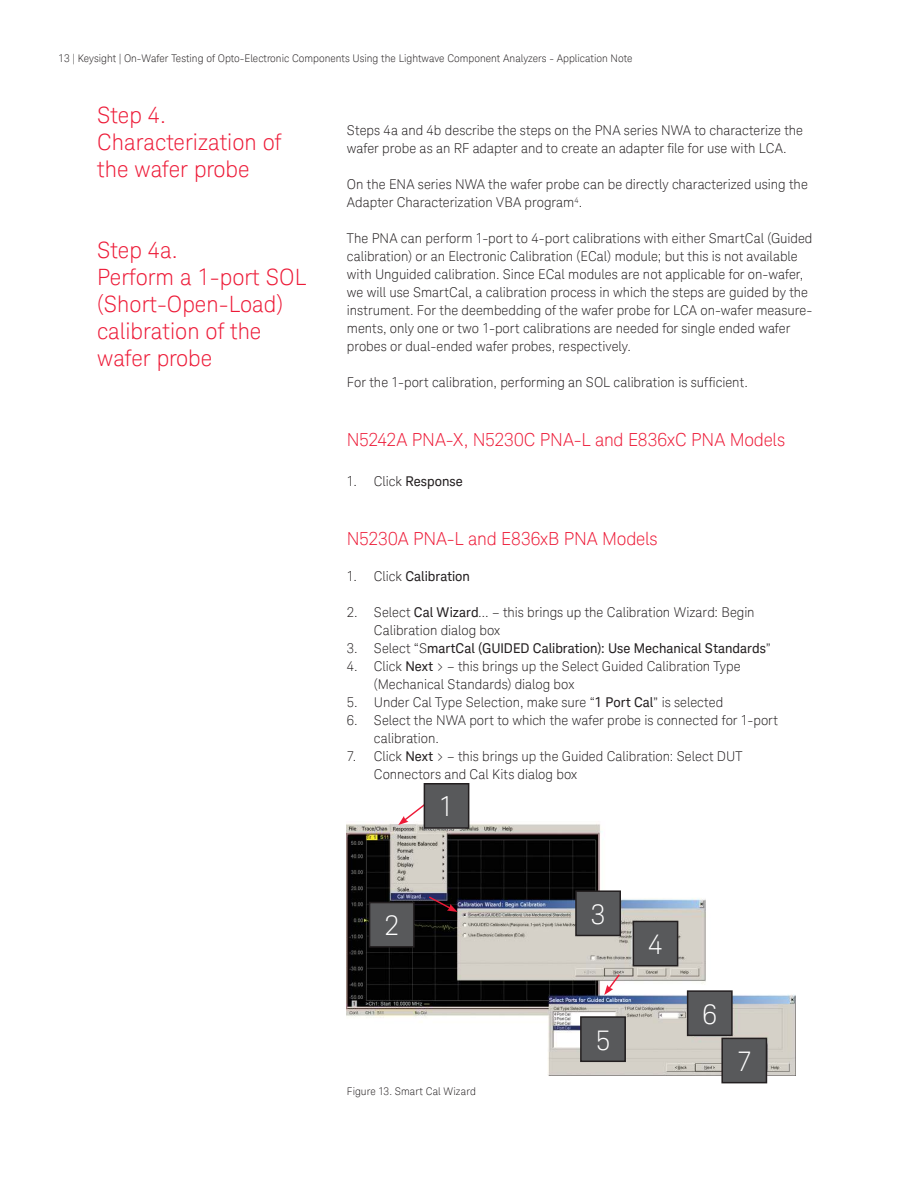
<style>
.page{position:relative;width:918px;height:1188px;background:#fff}
.page>*{position:absolute;margin:0;border:0;box-sizing:border-box;transform-origin:0 0}
.t1{font:300 27px "Keysight Sans";color:#fff}
.t2{font:300 22.5px/27px "Keysight Sans";color:#ed1a37}
.t3{font:300 18px "Keysight Sans";letter-spacing:-.01em;color:#ed1a37}
.t4{font:300 13.5px/18px "Keysight Sans";color:#231f20}
.t5{font:13.5px "Keysight Sans";color:#231f20}
.t6{font:300 10.5px "Keysight Sans";color:#231f20}
.s1{font-weight:300}
.s2{font-weight:400}
</style>
<div class="page">
<img style="left:347px;top:793px;width:448px;height:282px">
<svg style="left:398px;top:801px;width:26px;height:24px"></svg>
<svg style="left:604px;top:973px;width:17px;height:22px"></svg>
<svg style="left:427px;top:895px;width:31px;height:17px"></svg>
<div style="left:424px;top:784px;width:45px;height:44px;background:#58595b"></div>
<div style="left:424px;top:783px;width:45px;height:46px;border:2px solid #231f20"></div>
<div style="left:370px;top:903px;width:44px;height:44px;background:#58595b"></div>
<div style="left:369px;top:902px;width:46px;height:46px;border:2px solid #231f20"></div>
<div style="left:576px;top:891px;width:44px;height:44px;background:#58595b"></div>
<div style="left:575px;top:890px;width:46px;height:46px;border:2px solid #231f20"></div>
<div style="left:633px;top:921px;width:45px;height:45px;background:#58595b"></div>
<div style="left:633px;top:921px;width:45px;height:45px;border:2px solid #231f20"></div>
<div style="left:581px;top:1017px;width:44px;height:44px;background:#58595b"></div>
<div style="left:580px;top:1016px;width:46px;height:46px;border:2px solid #231f20"></div>
<div style="left:688px;top:991px;width:44px;height:44px;background:#58595b"></div>
<div style="left:687px;top:990px;width:46px;height:46px;border:2px solid #231f20"></div>
<div style="left:722px;top:1038px;width:44px;height:45px;background:#58595b"></div>
<div style="left:721px;top:1038px;width:46px;height:45px;border:2px solid #231f20"></div>
<p class="t6" style="left:59px;top:53px;width:575px">13 | Keysight | On-Wafer Testing of Opto-Electronic Components Using the Lightwave Component Analyzers - Application Note</p>
<h2 class="t2" style="left:97px;top:104px;width:186px">Step 4.<br>Characterization of the wafer probe</h2>
<h2 class="t2" style="left:97px;top:239px;width:210px">Step 4a.<br>Perform a 1-port SOL (Short-Open-Load) calibration of the wafer probe</h2>
<p class="t4" style="left:347px;top:122px;width:458px">Steps 4a and 4b describe the steps on the PNA series NWA to characterize the wafer probe as an RF adapter and to create an adapter i le for use with LCA.</p>
<p class="t4" style="left:347px;top:176px;width:463px">On the ENA series NWA the wafer probe can be directly characterized using the<br>Adapter Characterization VBA program<sup>4</sup>.</p>
<p class="t4" style="left:347px;top:230px;width:467px">The PNA can perform 1-port to 4-port calibrations with either SmartCal (Guided calibration) or an Electronic Calibration (ECal) module; but this is not available with Unguided calibration. Since ECal modules are not applicable for on-wafer, we will use SmartCal, a calibration process in which the steps are guided by the instrument. For the deembedding of the wafer probe for LCA on-wafer measure&shy;ments, only one or two 1-port calibrations are needed for single ended wafer probes or dual-ended wafer probes, respectively.</p>
<p class="t4" style="left:347px;top:373px;width:402px">For the 1-port calibration, performing an SOL calibration is suficient.</p>
<h3 class="t3" style="left:347px;top:431px;width:440px">N5242A PNA-X, N5230C PNA-L and E836xC PNA Models</h3>
<p class="t5" style="left:347px;top:476px;width:117px"><span class="s1">1. Click</span> Response</p>
<h3 class="t3" style="left:347px;top:530px;width:312px">N5230A PNA-L and E836xB PNA Models</h3>
<p class="t5" style="left:347px;top:570px;width:125px"><span class="s1">1. Click</span> Calibration</p>
<p class="t4" style="left:374px;top:604px;width:382px;text-indent:-27px">2. Select <span class="s2">Cal Wizard</span>… – this brings up the Calibration Wizard: Begin<br>Calibration dialog box</p>
<p class="t5" style="left:347px;top:642px;width:425px"><span class="s1">3. Select “S</span>martCal (GUIDED Calibration): Use Mechanical Standards<span class="s1">”</span></p>
<p class="t4" style="left:374px;top:658px;width:368px;text-indent:-27px">4. Click <span class="s2">Next</span> &gt; – this brings up the Select Guided Calibration Type (Mechanical Standards) dialog box</p>
<p class="t4" style="left:347px;top:694px;width:378px">5. Under Cal Type Selection, make sure “<span class="s2">1 Port Cal</span>” is selected</p>
<p class="t4" style="left:374px;top:712px;width:406px;text-indent:-27px">6. Select the NWA port to which the wafer probe is connected for 1-port calibration.</p>
<p class="t4" style="left:374px;top:748px;width:370px;text-indent:-27px">7. Click <span class="s2">Next</span> &gt; – this brings up the Guided Calibration: Select DUT<br>Connectors and Cal Kits dialog box</p>
<h1 class="t1" style="left:384px;top:914px;width:16px">2</h1>
<h1 class="t1" style="left:439px;top:795px;width:16px">1</h1>
<p class="t6" style="left:347px;top:1087px;width:131px">Figure 13. Smart Cal Wizard</p>
<h1 class="t1" style="left:591px;top:902px;width:16px">3</h1>
<h1 class="t1" style="left:596px;top:1028px;width:16px">5</h1>
<h1 class="t1" style="left:648px;top:933px;width:16px">4</h1>
<h1 class="t1" style="left:702px;top:1002px;width:16px">6</h1>
<h1 class="t1" style="left:737px;top:1050px;width:16px">7</h1>
</div>
